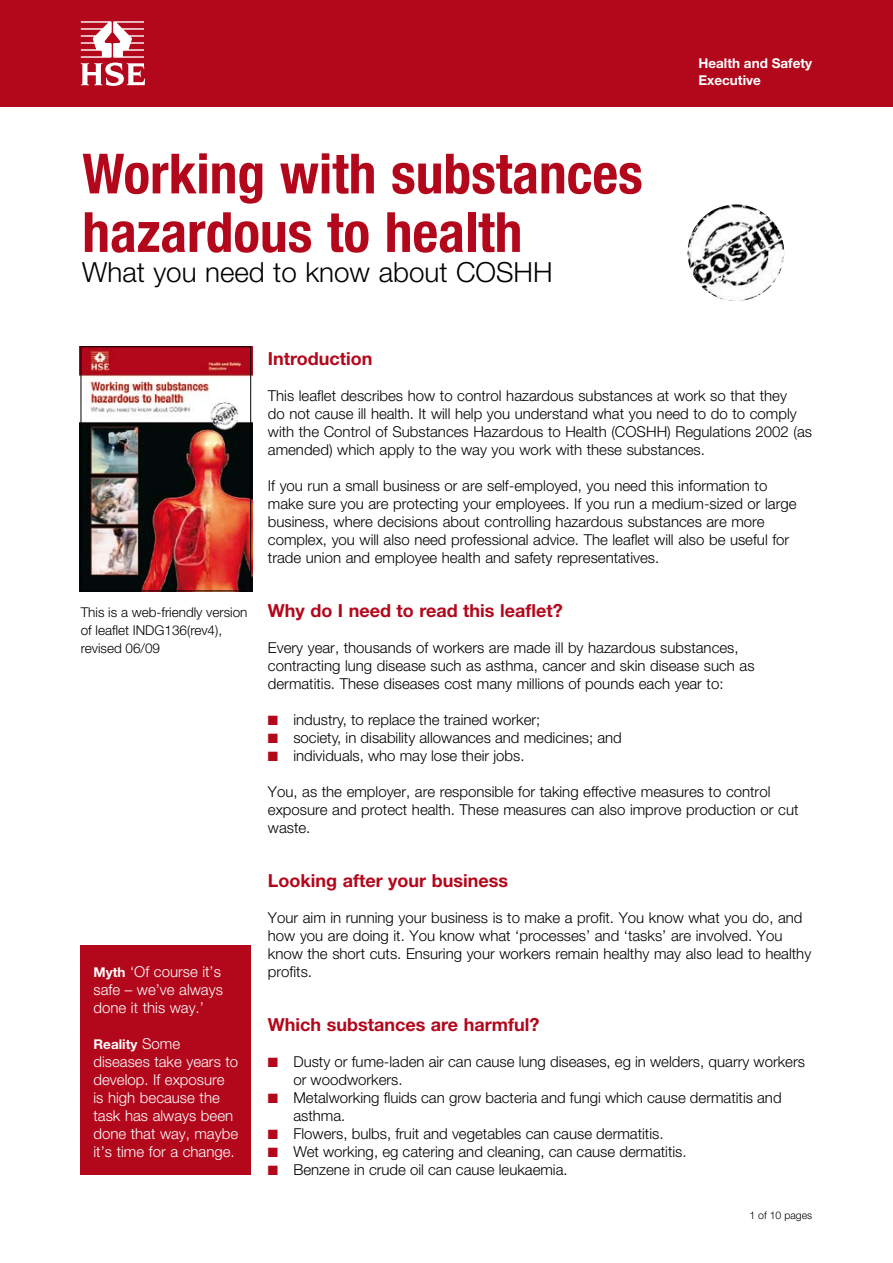
<style>
.page{position:relative;width:893px;height:1263px;background:#fff}
.page>*{position:absolute;margin:0;border:0;box-sizing:border-box;transform-origin:0 0}
.t1{font:700 condensed 55.5px/58.5px "Helvetica Neue";color:#b3071b}
.t2{font:300 27.75px "Helvetica Neue";color:#000}
.t3{font:700 18px "Helvetica Neue";color:#b3071b}
.t4{font:300 15px/18px "Helvetica Neue";color:#000}
.t5{font:300 15px/18px "Helvetica Neue";color:#fff}
.t6{font:300 13.5px/18px "Helvetica Neue";color:#000}
.t7{font:700 13.5px/16.5px "Helvetica Neue";color:#fff}
.t8{font:300 10.5px "Helvetica Neue";color:#000}
.s1{font-weight:700;font-size:13.5px}
.s2{font-weight:300;font-size:15px}
.s3{color:#b3071b}
</style>
<div class="page">
<div style="left:0;top:0;width:893px;height:106px;background:#b3071b"></div>
<svg style="left:81px;top:21px;width:64px;height:65px"></svg>
<img style="left:80px;top:347px;width:172px;height:244px">
<div style="left:81px;top:347px;width:170px;height:244px;border:1px solid #000"></div>
<div style="left:81px;top:945px;width:170px;height:230px;background:#b3071b"></div>
<img style="left:687px;top:204px;width:98px;height:98px;border-radius:49px">
<div style="left:686px;top:203px;width:100px;height:99px;border:2px solid #fff;border-radius:50%"></div>
<h1 class="t1" style="left:82px;top:144px;width:562px">Working with substances hazardous to health</h1>
<h2 class="t2" style="left:82px;top:255px;width:472px">What you need to know about COSHH</h2>
<p class="t7" style="left:698px;top:55px;width:115px">Health and Safety<br>Executive</p>
<p class="t6" style="left:81px;top:603px;width:168px">This is a web-friendly version of leaflet INDG136(rev4), revised 06/09</p>
<p class="t5" style="left:94px;top:962px;width:131px"><span class="s1">Myth</span> ‘Of course it’s safe – we’ve always done it this way.’</p>
<p class="t7" style="left:94px;top:1035px;width:88px">Reality <span class="s2">Some</span></p>
<p class="t5" style="left:94px;top:1052px;width:146px">diseases take years to develop. If exposure is high because the task has always been done that way, maybe it’s time for a change.</p>
<p class="t3" style="left:268px;top:347px;width:106px">Introduction</p>
<p class="t4" style="left:268px;top:386px;width:546px">This leaflet describes how to control hazardous substances at work so that they<br>do not cause ill health. It will help you understand what you need to do to comply with the Control of Substances Hazardous to Health (COSHH) Regulations 2002 (as amended) which apply to the way you work with these substances.</p>
<p class="t4" style="left:268px;top:476px;width:530px">If you run a small business or are self-employed, you need this information to make sure you are protecting your employees. If you run a medium-sized or large business, where decisions about controlling hazardous substances are more complex, you will also need professional advice. The leaflet will also be useful for trade union and employee health and safety representatives.</p>
<p class="t3" style="left:268px;top:599px;width:296px">Why do I need to read this leaflet?</p>
<p class="t4" style="left:268px;top:638px;width:488px">Every year, thousands of workers are made ill by hazardous substances, contracting lung disease such as asthma, cancer and skin disease such as dermatitis. These diseases cost many millions of pounds each year to:</p>
<p class="t4" style="left:268px;top:710px;width:274px"><span class="s3">■</span> industry, to replace the trained worker;</p>
<p class="t4" style="left:268px;top:728px;width:355px"><span class="s3">■</span> society, in disability allowances and medicines; and</p>
<p class="t4" style="left:268px;top:746px;width:258px"><span class="s3">■</span> individuals, who may lose their jobs.</p>
<p class="t4" style="left:268px;top:782px;width:532px">You, as the employer, are responsible for taking effective measures to control exposure and protect health. These measures can also improve production or cut waste.</p>
<p class="t3" style="left:268px;top:869px;width:242px">Looking after your business</p>
<p class="t4" style="left:268px;top:908px;width:545px">Your aim in running your business is to make a profit. You know what you do, and how you are doing it. You know what ‘processes’ and ‘tasks’ are involved. You know the short cuts. Ensuring your workers remain healthy may also lead to healthy profits.</p>
<p class="t3" style="left:268px;top:1013px;width:273px">Which substances are harmful?</p>
<p class="t4" style="left:293px;top:1052px;width:513px;text-indent:-26px"><span class="s3">■</span> Dusty or fume-laden air can cause lung diseases, eg in welders, quarry workers or woodworkers.</p>
<p class="t4" style="left:293px;top:1088px;width:490px;text-indent:-26px"><span class="s3">■</span> Metalworking fluids can grow bacteria and fungi which cause dermatitis and asthma.</p>
<p class="t4" style="left:268px;top:1124px;width:397px"><span class="s3">■</span> Flowers, bulbs, fruit and vegetables can cause dermatitis.</p>
<p class="t4" style="left:268px;top:1142px;width:420px"><span class="s3">■</span> Wet working, eg catering and cleaning, can cause dermatitis.</p>
<p class="t4" style="left:268px;top:1160px;width:301px"><span class="s3">■</span> Benzene in crude oil can cause leukaemia.</p>
<p class="t8" style="left:749px;top:1209px;width:64px">1 of 10 pages</p>
</div>
